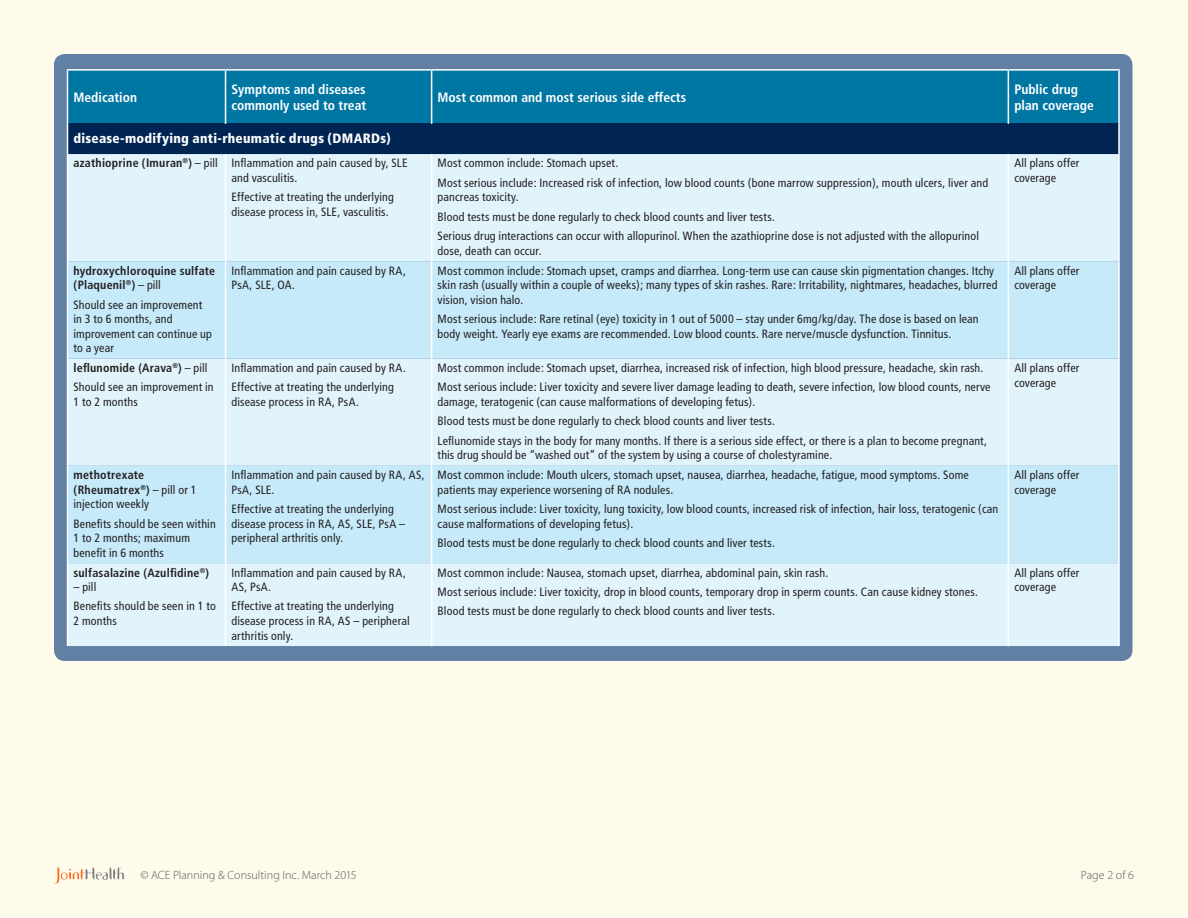
<style>
.page{position:relative;width:1188px;height:918px;background:#fefbeb}
.page>*{position:absolute;margin:0;border:0;box-sizing:border-box;transform-origin:0 0}
.t1{font:700 condensed 13.5px/16.2px "Frutiger";color:#fff}
.DrugName{font:900 condensed 13.5px "Frutiger";letter-spacing:.02em;color:#fff}
.cell_text{font:condensed 12px/14.5px "Frutiger";letter-spacing:.01em;color:#231f20}
.cell_text-2{font:700 condensed 12px/14.5px "Frutiger";letter-spacing:.015em;color:#231f20}
.text_1st{font:300 12px "Myriad Pro";color:#57585a}
.s1{font-weight:400}
</style>
<div class="page">
<div style="left:54px;top:54px;width:1078px;height:607px;background:#6180a4;border-radius:11px"></div>
<div style="left:68px;top:71px;width:1050px;height:53px;background:#0076a3"></div>
<div style="left:68px;top:124px;width:1051px;height:30px;background:#002553"></div>
<div style="left:68px;top:154px;width:1050px;height:107px;background:#e1f4fc"></div>
<svg style="left:68px;top:261px;width:1050px;height:302px;fill:#c6eafa"></svg>
<div style="left:68px;top:563px;width:1050px;height:83px;background:#e1f4fc"></div>
<hr style="left:225px;top:71px;width:1px;height:53px;background:#fff">
<hr style="left:431px;top:71px;width:1px;height:53px;background:#fff">
<hr style="left:1008px;top:71px;width:1px;height:53px;background:#fff">
<hr style="left:225px;top:154px;width:1px;height:107px;background:#fff">
<hr style="left:431px;top:154px;width:1px;height:107px;background:#fff">
<hr style="left:1008px;top:154px;width:1px;height:107px;background:#fff">
<hr style="left:225px;top:261px;width:1px;height:98px;background:#fff">
<hr style="left:431px;top:261px;width:1px;height:98px;background:#fff">
<hr style="left:1008px;top:261px;width:1px;height:98px;background:#fff">
<hr style="left:225px;top:359px;width:1px;height:107px;background:#fff">
<hr style="left:431px;top:359px;width:1px;height:107px;background:#fff">
<hr style="left:1008px;top:359px;width:1px;height:107px;background:#fff">
<hr style="left:225px;top:466px;width:1px;height:97px;background:#fff">
<hr style="left:431px;top:466px;width:1px;height:97px;background:#fff">
<hr style="left:1008px;top:466px;width:1px;height:97px;background:#fff">
<hr style="left:225px;top:563px;width:1px;height:83px;background:#fff">
<hr style="left:431px;top:563px;width:1px;height:83px;background:#fff">
<hr style="left:1008px;top:563px;width:1px;height:83px;background:#fff">
<hr style="left:67px;top:69px;width:159px;height:2px;background:#fff">
<hr style="left:67px;top:71px;width:1px;height:53px;background:#fff">
<hr style="left:226px;top:69px;width:206px;height:2px;background:#fff">
<hr style="left:432px;top:69px;width:576px;height:2px;background:#fff">
<hr style="left:1008px;top:69px;width:112px;height:2px;background:#fff">
<hr style="left:1118px;top:71px;width:2px;height:53px;background:#fff">
<hr style="left:67px;top:124px;width:1px;height:30px;background:#fff">
<hr style="left:1118px;top:124px;width:2px;height:30px;background:#fff">
<hr style="left:67px;top:154px;width:1px;height:107px;background:#fff">
<hr style="left:1118px;top:154px;width:2px;height:107px;background:#fff">
<hr style="left:67px;top:261px;width:1px;height:98px;background:#fff">
<hr style="left:1118px;top:261px;width:2px;height:98px;background:#fff">
<hr style="left:67px;top:359px;width:1px;height:107px;background:#fff">
<hr style="left:1118px;top:359px;width:2px;height:107px;background:#fff">
<hr style="left:67px;top:466px;width:1px;height:97px;background:#fff">
<hr style="left:1118px;top:466px;width:2px;height:97px;background:#fff">
<hr style="left:67px;top:563px;width:1px;height:83px;background:#fff">
<hr style="left:1118px;top:563px;width:2px;height:83px;background:#fff">
<svg style="left:54px;top:867px;width:70px;height:17px"></svg>
<p class="t1" style="left:74px;top:89px;width:65px">Medication</p>
<p class="t1" style="left:232px;top:81px;width:136px">Symptoms and diseases commonly used to treat</p>
<p class="t1" style="left:438px;top:89px;width:250px">Most common and most serious side effects</p>
<p class="t1" style="left:1014px;top:81px;width:81px">Public drug plan coverage</p>
<p class="DrugName" style="left:74px;top:130px;width:319px">disease-modifying anti-rheumatic drugs (DMARDs)</p>
<p class="cell_text-2" style="left:74px;top:156px;width:146px">azathioprine (Imuran<sup>®</sup>) <span class="s1">– pill</span></p>
<p class="cell_text" style="left:232px;top:156px;width:178px">Inflammation and pain caused by, SLE and vasculitis.</p>
<p class="cell_text" style="left:232px;top:190px;width:164px">Effective at treating the underlying disease process in, SLE, vasculitis.</p>
<p class="cell_text" style="left:1014px;top:156px;width:67px">All plans offer coverage</p>
<p class="cell_text" style="left:438px;top:156px;width:182px">Most common include: Stomach upset.</p>
<p class="cell_text" style="left:438px;top:175px;width:552px">Most serious include: Increased risk of infection, low blood counts (bone marrow suppression), mouth ulcers, liver and pancreas toxicity.</p>
<p class="cell_text" style="left:438px;top:209px;width:339px">Blood tests must be done regularly to check blood counts and liver tests.</p>
<p class="cell_text" style="left:438px;top:229px;width:543px">Serious drug interactions can occur with allopurinol. When the azathioprine dose is not adjusted with the allopurinol dose, death can occur.</p>
<p class="cell_text-2" style="left:74px;top:263px;width:143px">hydroxychloroquine sulfate (Plaquenil<sup>®</sup>) <span class="s1">– pill</span></p>
<p class="cell_text" style="left:74px;top:297px;width:140px">Should see an improvement in 3 to 6 months, and improvement can continue up to a year</p>
<p class="cell_text-2" style="left:74px;top:361px;width:136px">leflunomide (Arava<sup>®</sup>) <span class="s1">– pill</span></p>
<p class="cell_text" style="left:74px;top:380px;width:142px">Should see an improvement in<br>1 to 2 months</p>
<p class="cell_text-2" style="left:74px;top:468px;width:125px">methotrexate (Rheumatrex<sup>®</sup>) <span class="s1">– pill or 1 injection weekly</span></p>
<p class="cell_text" style="left:74px;top:516px;width:144px">Benefits should be seen within<br>1 to 2 months; maximum benefit in 6 months</p>
<p class="cell_text-2" style="left:74px;top:565px;width:137px">sulfasalazine (Azulfidine<sup>®</sup>)</p>
<p class="cell_text" style="left:74px;top:580px;width:24px">– pill</p>
<p class="cell_text" style="left:74px;top:599px;width:144px">Benefits should be seen in 1 to<br>2 months</p>
<p class="cell_text" style="left:232px;top:263px;width:176px">Inflammation and pain caused by RA,<br>PsA, SLE, OA.</p>
<p class="cell_text" style="left:438px;top:263px;width:561px">Most common include: Stomach upset, cramps and diarrhea. Long-term use can cause skin pigmentation changes. Itchy skin rash (usually within a couple of weeks); many types of skin rashes. Rare: Irritability, nightmares, headaches, blurred vision, vision halo.</p>
<p class="cell_text" style="left:438px;top:312px;width:543px">Most serious include: Rare retinal (eye) toxicity in 1 out of 5000 – stay under 6mg/kg/day. The dose is based on lean body weight. Yearly eye exams are recommended. Low blood counts. Rare nerve/muscle dysfunction. Tinnitus.</p>
<p class="cell_text" style="left:232px;top:361px;width:176px">Inflammation and pain caused by RA.</p>
<p class="cell_text" style="left:232px;top:380px;width:164px">Effective at treating the underlying disease process in RA, PsA.</p>
<p class="cell_text" style="left:232px;top:468px;width:195px">Inflammation and pain caused by RA, AS,<br>PsA, SLE.</p>
<p class="cell_text" style="left:232px;top:502px;width:175px">Effective at treating the underlying disease process in RA, AS, SLE, PsA – peripheral arthritis only.</p>
<p class="cell_text" style="left:232px;top:565px;width:176px">Inflammation and pain caused by RA,<br>AS, PsA.</p>
<p class="cell_text" style="left:232px;top:599px;width:180px">Effective at treating the underlying disease process in RA, AS – peripheral arthritis only.</p>
<p class="cell_text" style="left:438px;top:361px;width:547px">Most common include: Stomach upset, diarrhea, increased risk of infection, high blood pressure, headache, skin rash.</p>
<p class="cell_text" style="left:438px;top:380px;width:555px">Most serious include: Liver toxicity and severe liver damage leading to death, severe infection, low blood counts, nerve damage, teratogenic (can cause malformations of developing fetus).</p>
<p class="cell_text" style="left:438px;top:414px;width:339px">Blood tests must be done regularly to check blood counts and liver tests.</p>
<p class="cell_text" style="left:438px;top:433px;width:551px">Leflunomide stays in the body for many months. If there is a serious side effect, or there is a plan to become pregnant, this drug should be “washed out” of the system by using a course of cholestyramine.</p>
<p class="cell_text" style="left:438px;top:468px;width:533px">Most common include: Mouth ulcers, stomach upset, nausea, diarrhea, headache, fatigue, mood symptoms. Some patients may experience worsening of RA nodules.</p>
<p class="cell_text" style="left:438px;top:502px;width:562px">Most serious include: Liver toxicity, lung toxicity, low blood counts, increased risk of infection, hair loss, teratogenic (can cause malformations of developing fetus).</p>
<p class="cell_text" style="left:438px;top:536px;width:339px">Blood tests must be done regularly to check blood counts and liver tests.</p>
<p class="cell_text" style="left:438px;top:565px;width:392px">Most common include: Nausea, stomach upset, diarrhea, abdominal pain, skin rash.</p>
<p class="cell_text" style="left:438px;top:585px;width:542px">Most serious include: Liver toxicity, drop in blood counts, temporary drop in sperm counts. Can cause kidney stones.</p>
<p class="cell_text" style="left:438px;top:604px;width:339px">Blood tests must be done regularly to check blood counts and liver tests.</p>
<p class="cell_text" style="left:1014px;top:263px;width:67px">All plans offer coverage</p>
<p class="cell_text" style="left:1014px;top:361px;width:67px">All plans offer coverage</p>
<p class="cell_text" style="left:1014px;top:468px;width:67px">All plans offer coverage</p>
<p class="cell_text" style="left:1014px;top:565px;width:67px">All plans offer coverage</p>
<p class="text_1st" style="left:140px;top:868px;width:218px">© ACE Planning &amp; Consulting Inc. March 2015</p>
<p class="text_1st" style="left:1081px;top:868px;width:55px">Page 2 of 6</p>
</div>
